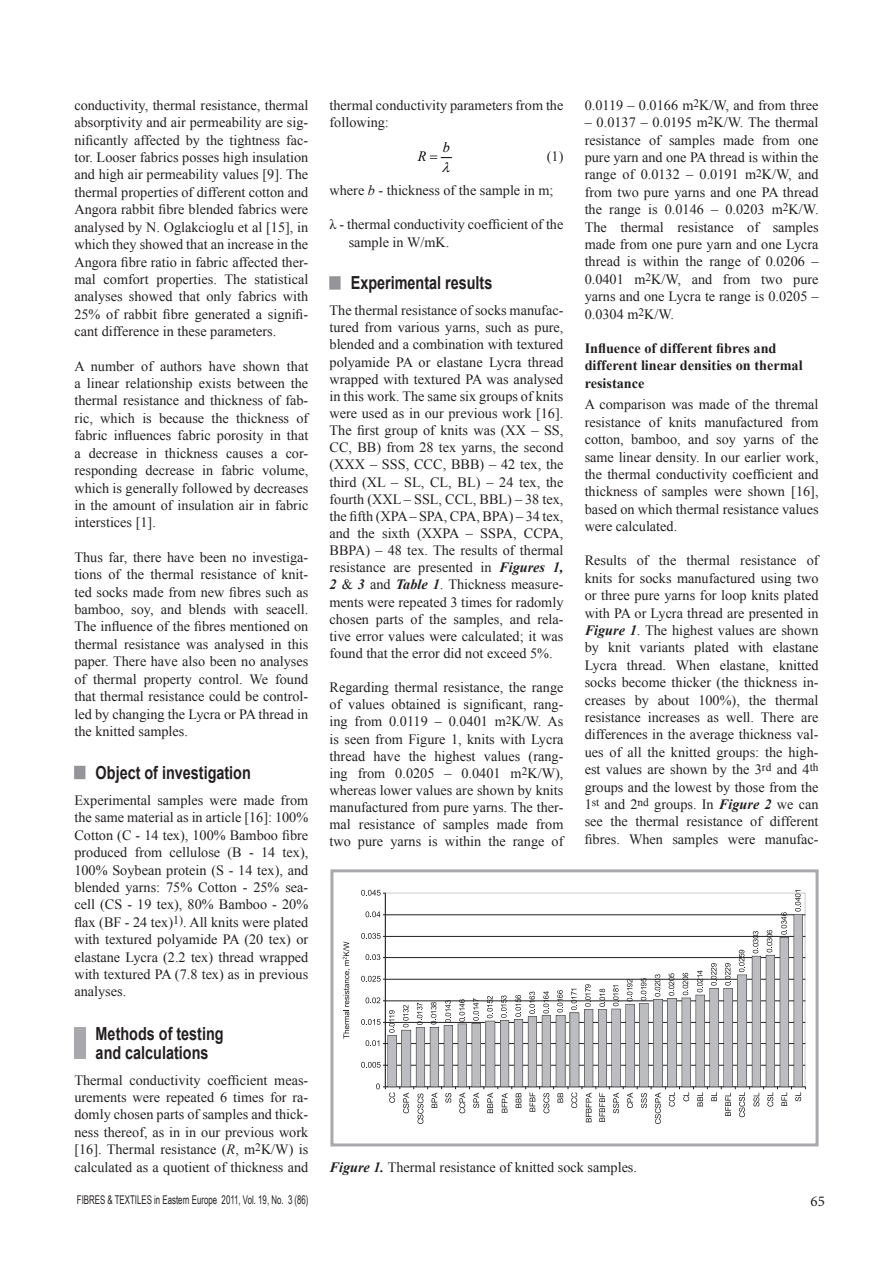
<style>
.page{position:relative;width:893px;height:1263px;background:#fff}
.page>*{position:absolute;margin:0;border:0;box-sizing:border-box;transform-origin:0 0}
.t1{font:700 18px/18.3px "Arial";color:#231f20;scale:.8 1}
.t2{font:15px "Minion Pro";color:#231f20}
.t3{font:14.25px/17.4px "Times New Roman";color:#231f20;text-align:justify}
.t4{font:700 14.25px/17.4px "Times New Roman";color:#231f20}
.t5{font:italic 14.25px "Times New Roman";color:#000}
.t6{font:12px "Arial Narrow";color:#231f20;scale:.8 1}
.s1{color:#939598}
.s2{font-style:italic}
.s3{font-weight:700;font-style:italic}
</style>
<div class="page">
<div style="left:74px;top:766px;width:11px;height:13px;border:3px solid #939598"></div>
<div style="left:74px;top:1027px;width:11px;height:32px;background:#a8a9ad"></div>
<div style="left:329px;top:276px;width:12px;height:14px;border:3px solid #939598"></div>
<svg style="left:343px;top:941px;width:7px;height:98px"></svg>
<svg style="left:361px;top:890px;width:445px;height:234px"></svg>
<div style="left:330px;top:869px;width:489px;height:277px;border:3px solid #a8a9ad"></div>
<svg style="left:440px;top:157px;width:12px;height:2px"></svg>
<p class="t3" style="left:74px;top:96px;width:235px">conductivity, thermal resistance, thermal absorptivity and air permeability are sig&shy;nificantly affected by the tightness fac&shy;tor. Looser fabrics posses high insulation and high air permeability values [9]. The thermal properties of different cotton and Angora rabbit fibre blended fabrics were analysed by N. Oglakcioglu et al [15], in which they showed that an increase in the Angora fibre ratio in fabric affected ther&shy;mal comfort properties. The statistical analyses showed that only fabrics with 25% of rabbit fibre generated a signifi&shy;cant difference in these parameters.</p>
<p class="t3" style="left:74px;top:357px;width:235px">A number of authors have shown that a linear relationship exists between the thermal resistance and thickness of fab&shy;ric, which is because the thickness of fabric influences fabric porosity in that a decrease in thickness causes a cor&shy;responding decrease in fabric volume, which is generally followed by decreases in the amount of insulation air in fabric interstices [1].</p>
<p class="t3" style="left:74px;top:548px;width:235px">Thus far, there have been no investiga&shy;tions of the thermal resistance of knit&shy;ted socks made from new fibres such as bamboo, soy, and blends with seacell.<br>The influence of the fibres mentioned on thermal resistance was analysed in this paper. There have also been no analyses of thermal property control. We found that thermal resistance could be control&shy;led by changing the Lycra or PA thread in the knitted samples.</p>
<p class="t1" style="left:74px;top:764px;width:222px"><span class="s1">■</span> Object of investigation</p>
<p class="t3" style="left:74px;top:791px;width:235px">Experimental samples were made from the same material as in article [16]: 100% Cotton (C - 14 tex), 100% Bamboo fibre produced from cellulose (B - 14 tex), 100% Soybean protein (S - 14 tex), and blended yarns: 75% Cotton - 25% sea&shy;cell (CS - 19 tex), 80% Bamboo - 20% flax (BF - 24 tex)<sup>1)</sup>. All knits were plated with textured polyamide PA (20 tex) or elastane Lycra (2.2 tex) thread wrapped with textured PA (7.8 tex) as in previous analyses.</p>
<p class="t1" style="left:96px;top:1025px;width:162px">Methods of testing and calculations</p>
<p class="t3" style="left:74px;top:1071px;width:235px">Thermal conductivity coefficient meas&shy;urements were repeated 6 times for ra&shy;domly chosen parts of samples and thick&shy;ness thereof, as in in our previous work [16]. Thermal resistance (<span class="s2">R</span>, m<sup>2</sup>K/W) is calculated as a quotient of thickness and</p>
<p class="t3" style="left:330px;top:96px;width:235px">thermal conductivity parameters from the following:</p>
<p class="t5" style="left:443px;top:138px;width:9px">b</p>
<p class="t5" style="left:418px;top:147px;width:10px">R</p>
<p class="t3" style="left:547px;top:147px;width:18px">(1)</p>
<p class="t3" style="left:330px;top:182px;width:226px">where <span class="s2">b</span> - thickness of the sample in m;</p>
<p class="t3" style="left:349px;top:216px;width:216px;text-indent:-19px">λ - thermal conductivity coefficient of the sample in W/mK.</p>
<p class="t1" style="left:330px;top:275px;width:205px"><span class="s1">■</span> Experimental results</p>
<p class="t3" style="left:330px;top:302px;width:235px">The thermal resistance of socks manufac&shy;tured from various yarns, such as pure, blended and a combination with textured polyamide PA or elastane Lycra thread wrapped with textured PA was analysed in this work. The same six groups of knits were used as in our previous work [16].<br>The first group of knits was (XX – SS, CC, BB) from 28 tex yarns, the second (XXX – SSS, CCC, BBB) – 42 tex, the third (XL – SL, CL, BL) – 24 tex, the fourth (XXL – SSL, CCL, BBL) – 38 tex, the fifth (XPA – SPA, CPA, BPA) – 34 tex, and the sixth (XXPA – SSPA, CCPA, BBPA) – 48 tex. The results of thermal resistance are presented in <span class="s3">Figures 1, 2</span> &amp; <span class="s3">3</span> and <span class="s3">Table 1</span>. Thickness measure&shy;ments were repeated 3 times for radomly chosen parts of the samples, and rela&shy;tive error values were calculated; it was found that the error did not exceed 5%.</p>
<p class="t3" style="left:330px;top:679px;width:235px">Regarding thermal resistance, the range of values obtained is significant, rang&shy;ing from 0.0119 – 0.0401 m<sup>2</sup>K/W. As is seen from Figure 1, knits with Lycra thread have the highest values (rang&shy;ing from 0.0205 – 0.0401 m<sup>2</sup>K/W), whereas lower values are shown by knits manufactured from pure yarns. The ther&shy;mal resistance of samples made from two pure yarns is within the range of</p>
<p class="t3" style="left:585px;top:96px;width:235px">0.0119 – 0.0166 m<sup>2</sup>K/W, and from three</p>
<p class="t3" style="left:585px;top:113px;width:235px">– 0.0137 – 0.0195 m<sup>2</sup>K/W. The thermal resistance of samples made from one pure yarn and one PA thread is within the range of 0.0132 – 0.0191 m<sup>2</sup>K/W, and from two pure yarns and one PA thread the range is 0.0146 – 0.0203 m<sup>2</sup>K/W.<br>The thermal resistance of samples made from one pure yarn and one Lycra thread is within the range of 0.0206 – 0.0401 m<sup>2</sup>K/W, and from two pure yarns and one Lycra te range is 0.0205 – 0.0304 m<sup>2</sup>K/W.</p>
<p class="t4" style="left:585px;top:339px;width:219px">Influence of different fibres and different linear densities on thermal resistance</p>
<p class="t3" style="left:585px;top:396px;width:235px">A comparison was made of the thremal resistance of knits manufactured from cotton, bamboo, and soy yarns of the same linear density. In our earlier work, the thermal conductivity coefficient and thickness of samples were shown [16], based on which thermal resistance values were calculated.</p>
<p class="t3" style="left:585px;top:552px;width:235px">Results of the thermal resistance of knits for socks manufactured using two or three pure yarns for loop knits plated with PA or Lycra thread are presented in <span class="s3">Figure 1</span>. The highest values are shown by knit variants plated with elastane Lycra thread. When elastane, knitted socks become thicker (the thickness in&shy;creases by about 100%), the thermal resistance increases as well. There are differences in the average thickness val&shy;ues of all the knitted groups: the high&shy;est values are shown by the 3<sup>rd</sup> and 4<sup>th </sup>groups and the lowest by those from the 1<sup>st</sup> and 2<sup>nd</sup> groups. In <span class="s3">Figure 2</span> we can see the thermal resistance of different fibres. When samples were manufac-</p>
<p class="t3" style="left:330px;top:1158px;width:309px"><span class="s3">Figure 1.</span> Thermal resistance of knitted sock samples.</p>
<p class="t6" style="left:77px;top:1191px;width:291px">FIBRES &amp; TEXTILES in Eastern Europe 2011, Vol. 19, No. 3 (86)</p>
<p class="t2" style="left:810px;top:1191px;width:16px">65</p>
</div>
